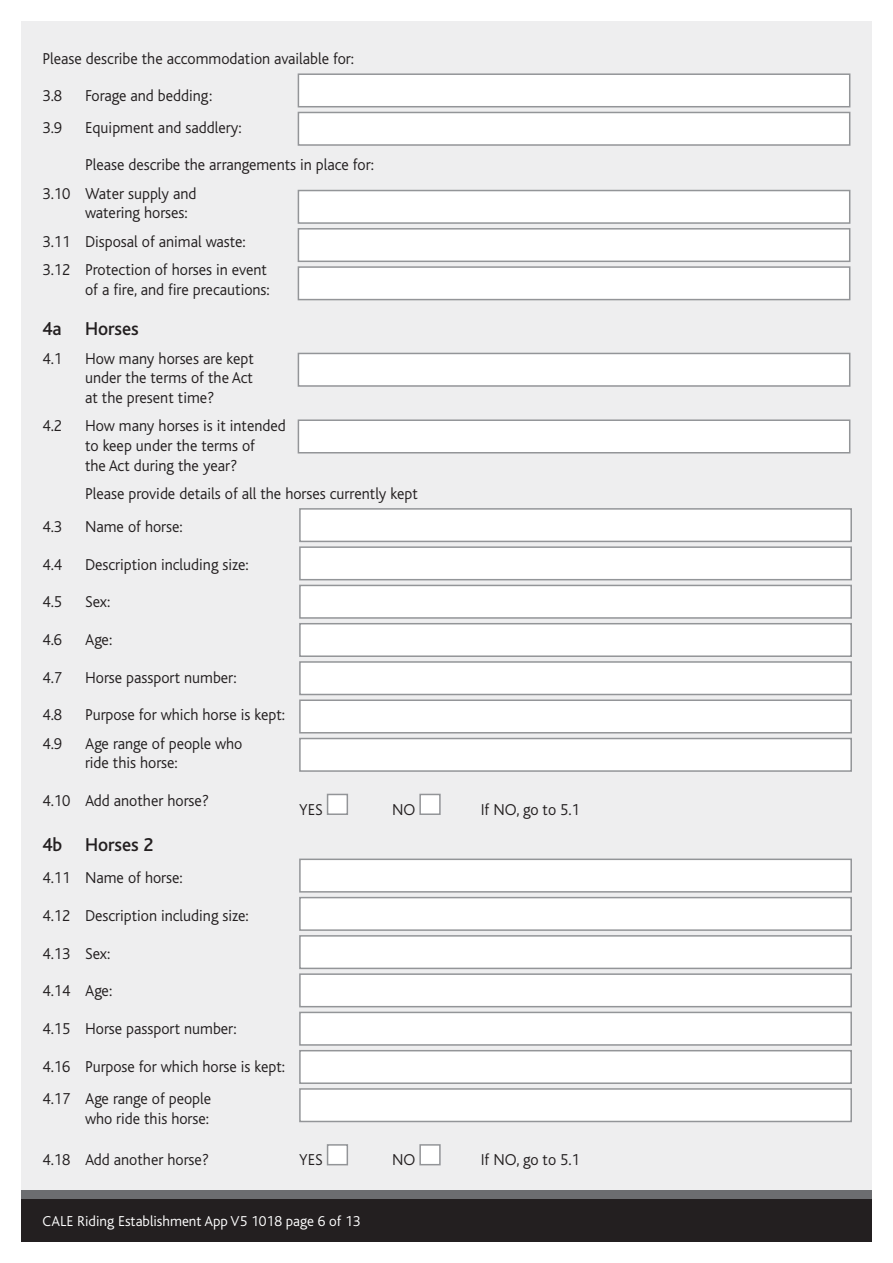
<style>
.page{position:relative;width:893px;height:1263px;background:#fff}
.page>*{position:absolute;margin:0;border:0;box-sizing:border-box;transform-origin:0 0}
.Bold_Indent_Heading{font:500 19.5px "Bliss";color:#231f20}
.Indent{font:300 16.5px/19.8px "Bliss";color:#231f20}
.Body_Text{font:300 16.5px "Bliss";color:#231f20}
.Page_code_and_number{font:300 15px "Bliss";color:#fff}
</style>
<div class="page">
<div style="left:21px;top:21px;width:851px;height:1220px;background:#eeeeef"></div>
<div style="left:21px;top:1191px;width:851px;height:51px;background:#6c6d70"></div>
<div style="left:21px;top:1199px;width:851px;height:43px;background:#231f20"></div>
<div style="left:298px;top:73px;width:552px;height:34px;background:#fff;border:2px solid #939598"></div>
<div style="left:298px;top:112px;width:552px;height:34px;background:#fff;border:2px solid #939598"></div>
<div style="left:298px;top:190px;width:552px;height:34px;background:#fff;border:2px solid #939598"></div>
<div style="left:298px;top:266px;width:552px;height:34px;background:#fff;border:2px solid #939598"></div>
<div style="left:298px;top:228px;width:552px;height:34px;background:#fff;border:2px solid #939598"></div>
<div style="left:298px;top:353px;width:552px;height:34px;background:#fff;border:2px solid #939598"></div>
<div style="left:298px;top:419px;width:552px;height:34px;background:#fff;border:2px solid #939598"></div>
<div style="left:327px;top:794px;width:21px;height:21px;background:#fff;border:2px solid #939598"></div>
<div style="left:419px;top:794px;width:22px;height:21px;background:#fff;border:2px solid #939598"></div>
<div style="left:299px;top:508px;width:553px;height:34px;background:#fff;border:2px solid #939598"></div>
<div style="left:299px;top:585px;width:553px;height:34px;background:#fff;border:2px solid #939598"></div>
<div style="left:299px;top:546px;width:553px;height:34px;background:#fff;border:2px solid #939598"></div>
<div style="left:299px;top:623px;width:553px;height:34px;background:#fff;border:2px solid #939598"></div>
<div style="left:299px;top:699px;width:553px;height:34px;background:#fff;border:2px solid #939598"></div>
<div style="left:299px;top:661px;width:553px;height:34px;background:#fff;border:2px solid #939598"></div>
<div style="left:299px;top:738px;width:553px;height:34px;background:#fff;border:2px solid #939598"></div>
<div style="left:327px;top:1144px;width:21px;height:21px;background:#fff;border:2px solid #939598"></div>
<div style="left:419px;top:1144px;width:22px;height:21px;background:#fff;border:2px solid #939598"></div>
<div style="left:299px;top:858px;width:553px;height:34px;background:#fff;border:2px solid #939598"></div>
<div style="left:299px;top:935px;width:553px;height:34px;background:#fff;border:2px solid #939598"></div>
<div style="left:299px;top:897px;width:553px;height:34px;background:#fff;border:2px solid #939598"></div>
<div style="left:299px;top:973px;width:553px;height:34px;background:#fff;border:2px solid #939598"></div>
<div style="left:299px;top:1050px;width:553px;height:34px;background:#fff;border:2px solid #939598"></div>
<div style="left:299px;top:1012px;width:553px;height:34px;background:#fff;border:2px solid #939598"></div>
<div style="left:299px;top:1088px;width:553px;height:34px;background:#fff;border:2px solid #939598"></div>
<p class="Indent" style="left:43px;top:49px;width:313px">Please describe the accommodation available for:</p>
<p class="Indent" style="left:43px;top:86px;width:21px">3.8</p>
<p class="Indent" style="left:85px;top:86px;width:129px">Forage and bedding:</p>
<p class="Indent" style="left:43px;top:118px;width:21px">3.9</p>
<p class="Indent" style="left:85px;top:118px;width:158px">Equipment and saddlery:</p>
<p class="Indent" style="left:85px;top:155px;width:290px">Please describe the arrangements in place for:</p>
<p class="Indent" style="left:85px;top:184px;width:113px;text-indent:-43px">3.10 Water supply and watering horses:</p>
<p class="Indent" style="left:43px;top:232px;width:205px">3.11 Disposal of animal waste:</p>
<p class="Indent" style="left:43px;top:260px;width:229px;text-align:right">3.12 Protection of horses in event of a fire, and fire precautions:</p>
<p class="Bold_Indent_Heading" style="left:43px;top:319px;width:98px">4a Horses</p>
<p class="Indent" style="left:43px;top:349px;width:21px">4.1</p>
<p class="Indent" style="left:85px;top:349px;width:170px;text-align:justify">How many horses are kept under the terms of the Act at the present time?</p>
<p class="Indent" style="left:43px;top:416px;width:21px">4.2</p>
<p class="Indent" style="left:85px;top:416px;width:202px">How many horses is it intended to keep under the terms of<br>the Act during the year?</p>
<p class="Indent" style="left:85px;top:484px;width:334px">Please provide details of all the horses currently kept</p>
<p class="Indent" style="left:43px;top:517px;width:21px">4.3</p>
<p class="Indent" style="left:85px;top:517px;width:99px">Name of horse:</p>
<p class="Indent" style="left:43px;top:555px;width:21px">4.4</p>
<p class="Indent" style="left:85px;top:555px;width:165px">Description including size:</p>
<p class="Indent" style="left:43px;top:592px;width:21px">4.5</p>
<p class="Indent" style="left:85px;top:592px;width:27px">Sex:</p>
<p class="Indent" style="left:43px;top:630px;width:21px">4.6</p>
<p class="Indent" style="left:85px;top:630px;width:29px">Age:</p>
<p class="Indent" style="left:43px;top:668px;width:21px">4.7</p>
<p class="Indent" style="left:85px;top:668px;width:153px">Horse passport number:</p>
<p class="Indent" style="left:43px;top:705px;width:21px">4.8</p>
<p class="Indent" style="left:85px;top:705px;width:201px">Purpose for which horse is kept:</p>
<p class="Indent" style="left:43px;top:733px;width:21px">4.9</p>
<p class="Indent" style="left:85px;top:733px;width:159px">Age range of people who ride this horse:</p>
<p class="Indent" style="left:43px;top:791px;width:168px">4.10 Add another horse?</p>
<p class="Bold_Indent_Heading" style="left:43px;top:834px;width:112px">4b Horses 2</p>
<p class="Indent" style="left:43px;top:868px;width:142px">4.11 Name of horse:</p>
<p class="Indent" style="left:43px;top:906px;width:208px">4.12 Description including size:</p>
<p class="Indent" style="left:43px;top:943px;width:69px">4.13 Sex:</p>
<p class="Indent" style="left:43px;top:981px;width:71px">4.14 Age:</p>
<p class="Indent" style="left:43px;top:1019px;width:195px">4.15 Horse passport number:</p>
<p class="Indent" style="left:43px;top:1056px;width:244px">4.16 Purpose for which horse is kept:</p>
<p class="Indent" style="left:43px;top:1089px;width:170px;text-align:right">4.17 Age range of people who ride this horse:</p>
<p class="Indent" style="left:43px;top:1150px;width:168px">4.18 Add another horse?</p>
<p class="Body_Text" style="left:299px;top:801px;width:25px">YES</p>
<p class="Body_Text" style="left:392px;top:801px;width:25px">NO</p>
<p class="Body_Text" style="left:481px;top:801px;width:101px">If NO, go to 5.1</p>
<p class="Body_Text" style="left:299px;top:1151px;width:25px">YES</p>
<p class="Body_Text" style="left:392px;top:1151px;width:25px">NO</p>
<p class="Body_Text" style="left:481px;top:1151px;width:101px">If NO, go to 5.1</p>
<p class="Page_code_and_number" style="left:43px;top:1213px;width:319px">CALE Riding Establishment App V5 1018 page 6 of 13</p>
</div>
